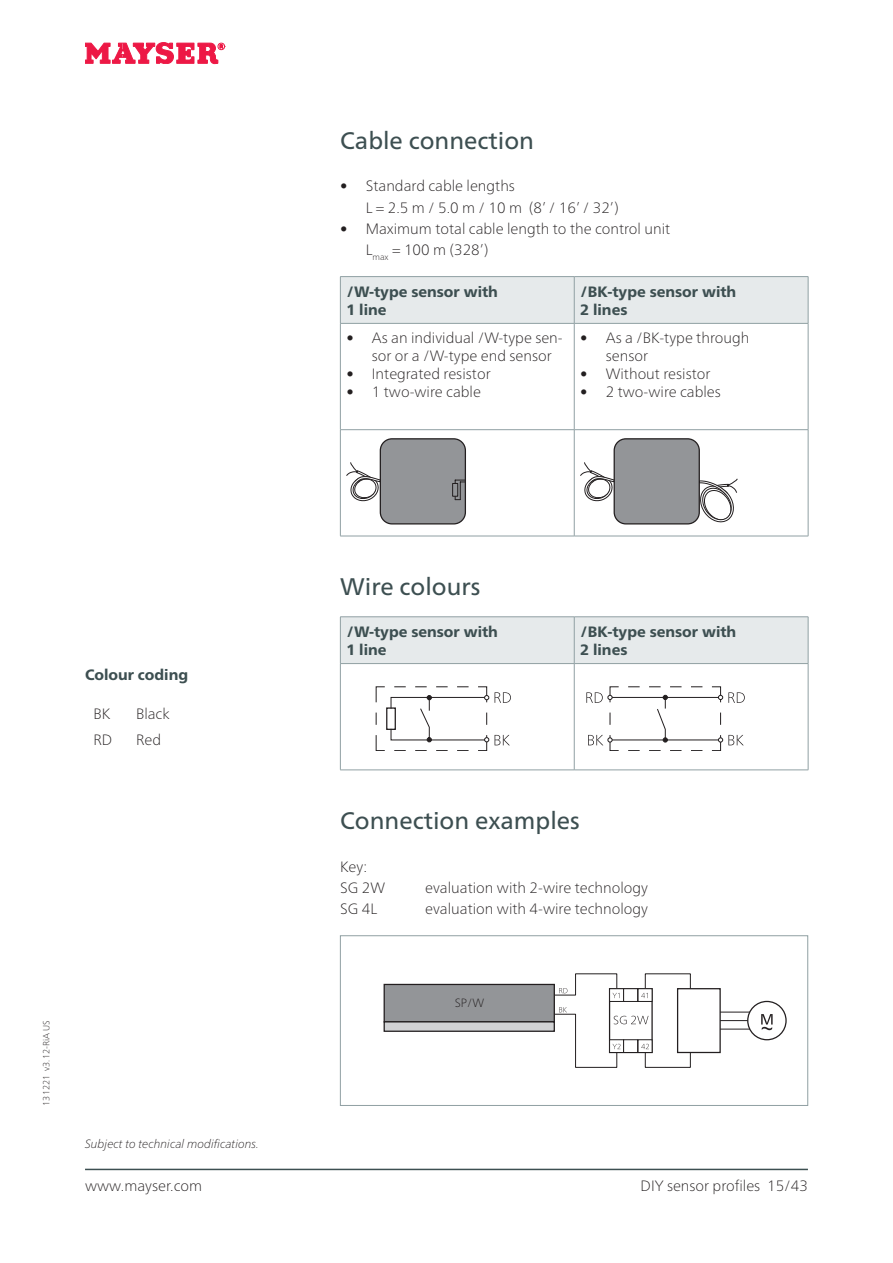
<style>
.page{position:relative;width:893px;height:1263px;background:#fff}
.page>*{position:absolute;margin:0;border:0;box-sizing:border-box;transform-origin:0 0}
.t1{font:24px "Frutiger Neue LTW1 G";color:#3d4f51}
.t2{font:100 15px/21.3px "Frutiger Neue LTW1 G";color:#231f20}
.t3{font:800 15px/18px "Frutiger Neue LTW1 G";color:#3d4f51}
.t4{font:italic 100 12px "Frutiger Neue LTW1 G";color:#231f20}
.t5{font:100 12px "Frutiger Neue LTW1 G";color:#231f20}
.t6{font:100 9px "Frutiger Neue LTW1 G";color:#231f20}
.s1{font-weight:400}
</style>
<div class="page">
<hr style="left:85px;top:1169px;width:723px;height:1px;background:#3d4f51">
<svg style="left:85px;top:43px;width:141px;height:21px"></svg>
<div style="left:341px;top:277px;width:467px;height:46px;background:#e6eaeb"></div>
<hr style="left:340px;top:276px;width:234px;height:1px;background:#90a0a3">
<hr style="left:340px;top:277px;width:1px;height:46px;background:#90a0a3">
<hr style="left:574px;top:276px;width:234px;height:1px;background:#90a0a3">
<hr style="left:574px;top:277px;width:1px;height:46px;background:#90a0a3">
<hr style="left:808px;top:277px;width:1px;height:46px;background:#90a0a3">
<hr style="left:340px;top:323px;width:234px;height:1px;background:#90a0a3">
<hr style="left:340px;top:324px;width:1px;height:105px;background:#90a0a3">
<hr style="left:574px;top:323px;width:234px;height:1px;background:#90a0a3">
<hr style="left:574px;top:324px;width:1px;height:105px;background:#90a0a3">
<hr style="left:808px;top:324px;width:1px;height:105px;background:#90a0a3">
<hr style="left:340px;top:429px;width:234px;height:1px;background:#90a0a3">
<hr style="left:340px;top:430px;width:1px;height:106px;background:#90a0a3">
<hr style="left:574px;top:429px;width:234px;height:1px;background:#90a0a3">
<hr style="left:574px;top:430px;width:1px;height:106px;background:#90a0a3">
<hr style="left:808px;top:430px;width:1px;height:106px;background:#90a0a3">
<hr style="left:340px;top:536px;width:234px;height:1px;background:#90a0a3">
<hr style="left:574px;top:536px;width:234px;height:1px;background:#90a0a3">
<svg style="left:346px;top:462px;width:34px;height:40px"></svg>
<div style="left:380px;top:439px;width:85px;height:85px;background:#939598;border-radius:12px"></div>
<div style="left:380px;top:438px;width:86px;height:86px;border:1px solid #231f20;border-radius:12px"></div>
<svg style="left:452px;top:480px;width:13px;height:20px"></svg>
<svg style="left:580px;top:462px;width:157px;height:62px"></svg>
<div style="left:614px;top:439px;width:85px;height:85px;background:#939598;border-radius:12px"></div>
<div style="left:614px;top:438px;width:86px;height:86px;border:1px solid #231f20;border-radius:12px"></div>
<div style="left:341px;top:617px;width:467px;height:46px;background:#e6eaeb"></div>
<hr style="left:340px;top:616px;width:234px;height:1px;background:#90a0a3">
<hr style="left:340px;top:617px;width:1px;height:46px;background:#90a0a3">
<hr style="left:574px;top:616px;width:234px;height:1px;background:#90a0a3">
<hr style="left:574px;top:617px;width:1px;height:46px;background:#90a0a3">
<hr style="left:808px;top:617px;width:1px;height:46px;background:#90a0a3">
<hr style="left:340px;top:663px;width:234px;height:1px;background:#90a0a3">
<hr style="left:340px;top:664px;width:1px;height:106px;background:#90a0a3">
<hr style="left:574px;top:663px;width:234px;height:1px;background:#90a0a3">
<hr style="left:574px;top:664px;width:1px;height:106px;background:#90a0a3">
<hr style="left:808px;top:664px;width:1px;height:106px;background:#90a0a3">
<hr style="left:340px;top:770px;width:234px;height:1px;background:#90a0a3">
<hr style="left:574px;top:770px;width:234px;height:1px;background:#90a0a3">
<svg style="left:375px;top:686px;width:114px;height:65px"></svg>
<svg style="left:495px;top:692px;width:16px;height:11px"></svg>
<svg style="left:495px;top:735px;width:15px;height:10px"></svg>
<svg style="left:586px;top:686px;width:159px;height:65px"></svg>
<div style="left:384px;top:984px;width:170px;height:38px;background:#939598"></div>
<div style="left:384px;top:984px;width:171px;height:38px;border:1px solid #231f20"></div>
<div style="left:384px;top:1022px;width:170px;height:9px;background:#d1d2d4"></div>
<div style="left:384px;top:1021px;width:171px;height:11px;border:1px solid #231f20"></div>
<div style="left:747px;top:1001px;width:40px;height:39px;border:1px solid #231f20;border-radius:50%"></div>
<svg style="left:761px;top:1014px;width:12px;height:16px"></svg>
<svg style="left:554px;top:973px;width:196px;height:95px"></svg>
<div style="left:340px;top:935px;width:468px;height:171px;border:1px solid #90a0a3"></div>
<p class="t3" style="left:85px;top:665px;width:105px">Colour coding</p>
<p class="t2" style="left:94px;top:702px;width:19px">BK</p>
<p class="t2" style="left:136px;top:702px;width:35px">Black</p>
<p class="t2" style="left:94px;top:728px;width:20px">RD</p>
<p class="t2" style="left:136px;top:728px;width:27px">Red</p>
<p class="t6" style="left:40px;top:1106px;width:87px;rotate:-90deg">131221 v3.12-RiA US</p>
<p class="t4" style="left:85px;top:1135px;width:175px">Subject to technical modifications.</p>
<p class="t2" style="left:85px;top:1174px;width:119px">www.mayser.com</p>
<h1 class="t1" style="left:340px;top:123px;width:195px">Cable connection</h1>
<p class="t2" style="left:366px;top:174px;width:254px;text-indent:-26px"><span class="s1">•</span> Standard cable lengths<br>L = 2.5 m / 5.0 m / 10 m (8’ / 16’ / 32’)</p>
<p class="t2" style="left:366px;top:217px;width:306px;text-indent:-26px"><span class="s1">•</span> Maximum total cable length to the control unit<br>L<sub>max</sub> = 100 m (328’)</p>
<p class="t3" style="left:346px;top:281px;width:153px">/W-type sensor with<br>1 line</p>
<p class="t3" style="left:580px;top:281px;width:158px">/BK-type sensor with<br>2 lines</p>
<p class="t2" style="left:372px;top:328px;width:192px;line-height:18px;text-indent:-26px"><span class="s1">•</span> As an individual /W-type sen&shy;sor or a /W-type end sensor</p>
<p class="t2" style="left:346px;top:362px;width:146px"><span class="s1">•</span> Integrated resistor</p>
<p class="t2" style="left:346px;top:380px;width:136px"><span class="s1">•</span> 1 two-wire cable</p>
<p class="t2" style="left:606px;top:328px;width:145px;line-height:18px;text-indent:-26px"><span class="s1">•</span> As a /BK-type through sensor</p>
<p class="t2" style="left:580px;top:362px;width:132px"><span class="s1">•</span> Without resistor</p>
<p class="t2" style="left:580px;top:380px;width:142px"><span class="s1">•</span> 2 two-wire cables</p>
<h1 class="t1" style="left:340px;top:569px;width:142px">Wire colours</h1>
<p class="t3" style="left:346px;top:621px;width:153px">/W-type sensor with<br>1 line</p>
<p class="t3" style="left:580px;top:621px;width:158px">/BK-type sensor with<br>2 lines</p>
<h1 class="t1" style="left:340px;top:803px;width:241px">Connection examples</h1>
<p class="t2" style="left:340px;top:855px;width:46px">Key:<br>SG 2W</p>
<p class="t2" style="left:425px;top:876px;width:224px">evaluation with 2-wire technology</p>
<p class="t2" style="left:340px;top:897px;width:39px">SG 4L</p>
<p class="t2" style="left:425px;top:897px;width:224px">evaluation with 4-wire technology</p>
<p class="t5" style="left:455px;top:994px;width:31px">SP/W</p>
<p class="t2" style="left:641px;top:1174px;width:169px">DIY sensor profiles 15/43</p>
</div>
